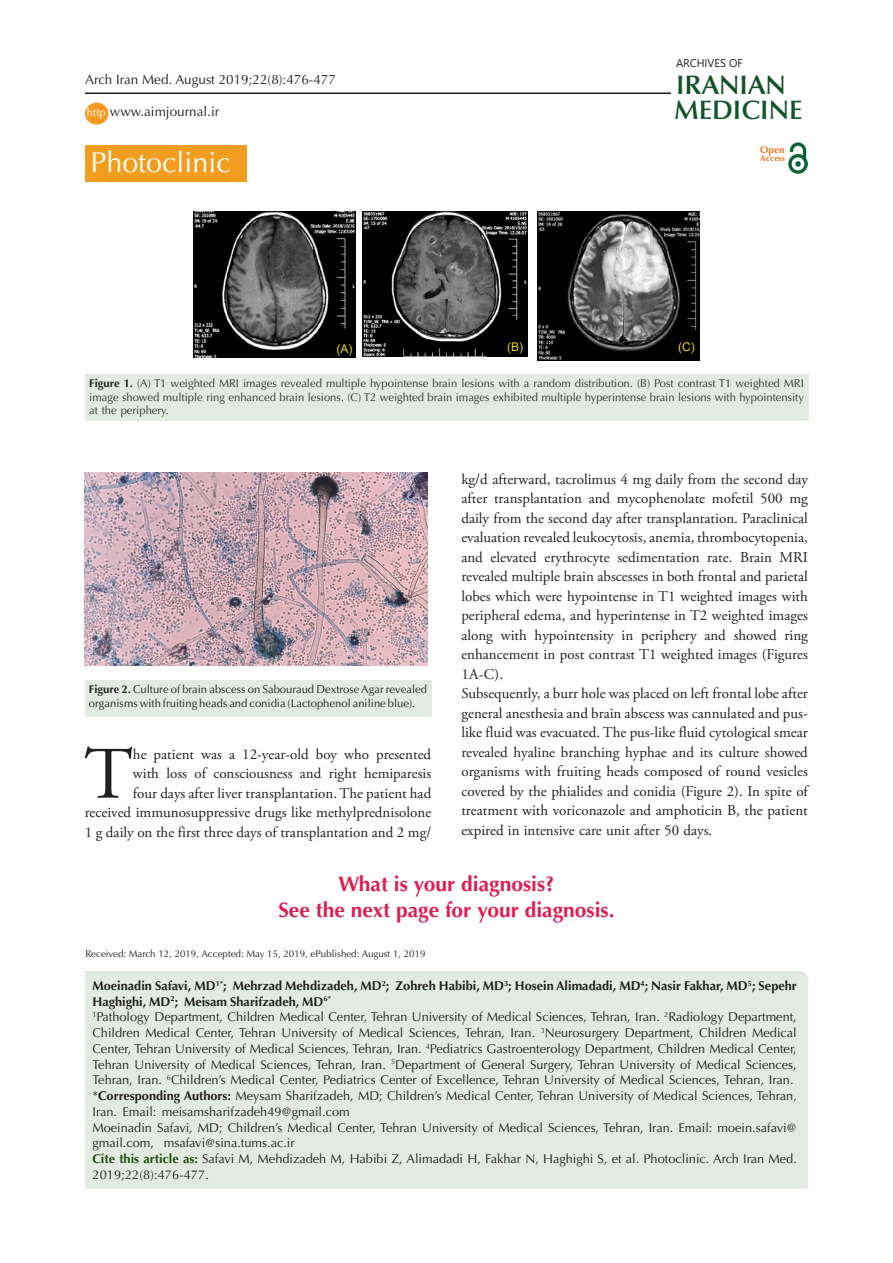
<style>
.page{position:relative;width:893px;height:1263px;background:#fff}
.page>*{position:absolute;margin:0;border:0;box-sizing:border-box;transform-origin:0 0}
.t1{font:73.8px "Adobe Garamond Pro";color:#212121}
.t2{font:28.65px "Optima LT Std";color:#fff}
.t3{font:600 26.85px "Optima LT Std";color:#11552a}
.t4{font:600 26.85px "Optima LT Std";color:#145228}
.t5{font:700 21px "Optima LT Std";color:#de1e52}
.t6{font:15px/19.5px "Adobe Garamond Pro";color:#212121;text-align:justify}
.t7{font:13.5px "Optima LT Std";color:#231f20}
.t8{font:12.75px/15.8px "Optima LT Std";color:#231f20}
.t9{font:700 12.75px/15.8px "Optima LT Std";color:#231f20}
.t10{font:12px "Arial";color:#ecd713}
.t11{font:11.25px/13.5px "Optima LT Std";color:#333;text-align:justify}
.t12{font:11.25px/13.5px "Optima LT Std";color:#212121}
.t13{font:11.25px "Optima LT Std";color:#fff}
.t14{font:11.1px "Segoe UI";color:#231f20}
.t15{font:700 9.9px "Optima LT Std";color:#ee7a23}
.t16{font:9.75px "Optima LT Std";color:#231f20}
.t17{font:700 8.4px "Optima LT Std";color:#e67625}
.s1{font-weight:700;color:#212121}
.s2{font-weight:700}
.s3{font-weight:700;color:#19500a}
</style>
<div class="page">
<div style="left:85px;top:145px;width:162px;height:37px;background:#f19d20"></div>
<div style="left:85px;top:971px;width:723px;height:218px;background:#e3eae2"></div>
<div style="left:85px;top:103px;width:23px;height:22px;background:#f79920;border-radius:50%"></div>
<hr style="left:85px;top:92px;width:586px;height:2px;background:#231f20">
<img style="left:788px;top:143px;width:20px;height:30px">
<div style="left:85px;top:375px;width:723px;height:46px;background:#e3eae2"></div>
<div style="left:85px;top:681px;width:346px;height:36px;background:#e3eae2"></div>
<img style="left:85px;top:473px;width:342px;height:192px">
<img style="left:194px;top:212px;width:162px;height:145px">
<img style="left:362px;top:212px;width:165px;height:145px">
<img style="left:537px;top:212px;width:162px;height:148px">
<p class="t7" style="left:85px;top:72px;width:252px">Arch Iran Med. August 2019;22(8):476-477</p>
<p class="t13" style="left:87px;top:106px;width:20px">http</p>
<p class="t7" style="left:110px;top:104px;width:111px">www.aimjournal.ir</p>
<p class="t2" style="left:90px;top:145px;width:142px">Photoclinic</p>
<p class="t14" style="left:676px;top:52px;width:68px">ARCHIVES OF</p>
<p class="t4" style="left:676px;top:69px;width:111px">IRANIAN</p>
<p class="t3" style="left:674px;top:94px;width:130px">MEDICINE</p>
<p class="t15" style="left:760px;top:144px;width:26px">Open</p>
<p class="t17" style="left:760px;top:154px;width:26px">Access</p>
<p class="t10" style="left:337px;top:340px;width:17px">(A)</p>
<p class="t10" style="left:507px;top:338px;width:17px">(B)</p>
<p class="t10" style="left:678px;top:338px;width:18px">(C)</p>
<p class="t11" style="left:89px;top:377px;width:716px"><span class="s1">Figure 1.</span> (A) T1 weighted MRI images revealed multiple hypointense brain lesions with a random distribution. (B) Post contrast T1 weighted MRI image showed multiple ring enhanced brain lesions. (C) T2 weighted brain images exhibited multiple hyperintense brain lesions with hypointensity at the periphery.</p>
<p class="t6" style="left:461px;top:470px;width:348px">kg/d afterward, tacrolimus 4 mg daily from the second day after transplantation and mycophenolate mofetil 500 mg daily from the second day after transplantation. Paraclinical evaluation revealed leukocytosis, anemia, thrombocytopenia, and elevated erythrocyte sedimentation rate. Brain MRI revealed multiple brain abscesses in both frontal and parietal lobes which were hypointense in T1 weighted images with peripheral edema, and hyperintense in T2 weighted images along with hypointensity in periphery and showed ring enhancement in post contrast T1 weighted images (Figures 1A-C).</p>
<p class="t6" style="left:461px;top:684px;width:348px">Subsequently, a burr hole was placed on left frontal lobe after general anesthesia and brain abscess was cannulated and pus&shy;like fluid was evacuated. The pus-like fluid cytological smear revealed hyaline branching hyphae and its culture showed organisms with fruiting heads composed of round vesicles covered by the phialides and conidia (Figure 2). In spite of treatment with voriconazole and amphoticin B, the patient expired in intensive care unit after 50 days.</p>
<p class="t5" style="left:338px;top:872px;width:218px">What is your diagnosis?</p>
<p class="t5" style="left:278px;top:897px;width:338px">See the next page for your diagnosis.</p>
<p class="t12" style="left:89px;top:683px;width:340px"><span class="s2">Figure 2.</span> Culture of brain abscess on Sabouraud Dextrose Agar revealed organisms with fruiting heads and conidia (Lactophenol aniline blue).</p>
<p class="t1" style="left:84px;top:730px;width:50px">T</p>
<p class="t6" style="left:85px;top:745px;width:348px;text-align:right">he patient was a 12-year-old boy who presented<br>with loss of consciousness and right hemiparesis<br>four days after liver transplantation. The patient had received immunosuppressive drugs like methylprednisolone 1 g daily on the first three days of transplantation and 2 mg/</p>
<p class="t16" style="left:85px;top:948px;width:342px">Received: March 12, 2019, Accepted: May 15, 2019, ePublished: August 1, 2019</p>
<p class="t9" style="left:92px;top:978px;width:706px">Moeinadin Safavi, MD<sup>1*</sup>; Mehrzad Mehdizadeh, MD<sup>2</sup>; Zohreh Habibi, MD<sup>3</sup>; Hosein Alimadadi, MD<sup>4</sup>; Nasir Fakhar, MD<sup>5</sup>; Sepehr<br>Haghighi, MD<sup>2</sup>; Meisam Sharifzadeh, MD<sup>6*</sup></p>
<p class="t8" style="left:92px;top:1009px;width:706px;text-align:justify"><sup>1</sup>Pathology Department, Children Medical Center, Tehran University of Medical Sciences, Tehran, Iran. <sup>2</sup>Radiology Department, Children Medical Center, Tehran University of Medical Sciences, Tehran, Iran. <sup>3</sup>Neurosurgery Department, Children Medical Center, Tehran University of Medical Sciences, Tehran, Iran. <sup>4</sup>Pediatrics Gastroenterology Department, Children Medical Center, Tehran University of Medical Sciences, Tehran, Iran. <sup>5</sup>Department of General Surgery, Tehran University of Medical Sciences, Tehran, Iran. <sup>6</sup>Children’s Medical Center, Pediatrics Center of Excellence, Tehran University of Medical Sciences, Tehran, Iran.</p>
<p class="t8" style="left:92px;top:1088px;width:706px">*<span class="s2">Corresponding Authors:</span> Meysam Sharifzadeh, MD; Children’s Medical Center, Tehran University of Medical Sciences, Tehran,<br>Iran. Email: meisamsharifzadeh49@gmail.com</p>
<p class="t8" style="left:92px;top:1119px;width:706px">Moeinadin Safavi, MD; Children’s Medical Center, Tehran University of Medical Sciences, Tehran, Iran. Email: moein.safavi@ gmail.com, msafavi@sina.tums.ac.ir</p>
<p class="t8" style="left:92px;top:1151px;width:706px"><span class="s3">Cite this article as:</span> Safavi M, Mehdizadeh M, Habibi Z, Alimadadi H, Fakhar N, Haghighi S, et al. Photoclinic. Arch Iran Med.<br>2019;22(8):476-477.</p>
</div>
